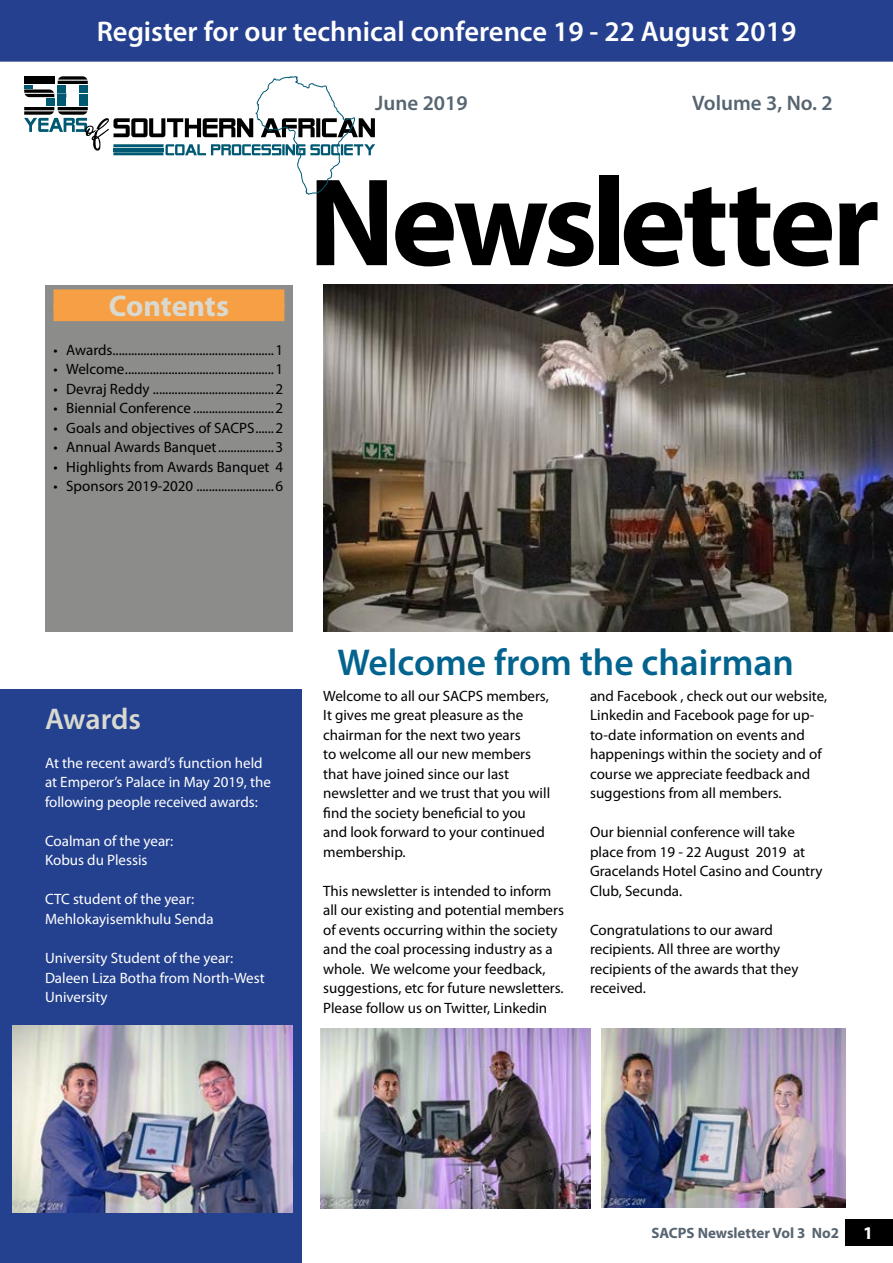
<style>
.page{position:relative;width:893px;height:1263px;background:#fff}
.page>*{position:absolute;margin:0;border:0;box-sizing:border-box;transform-origin:0 0}
.t1{font:700 126px "Myriad Pro";letter-spacing:-.035em;color:#000}
.t2{font:600 37.5px "Myriad Pro";color:#02648e}
.t3{font:700 30px "Myriad Pro";letter-spacing:-.005em;color:#d9d9d0}
.t4{font:600 30px "Myriad Pro";letter-spacing:-.005em;color:#d9d9d0}
.t5{font:600 28.5px "Myriad Pro";color:#fff}
.t6{font:600 21px "Myriad Pro";color:#576571}
.t7{font:700 18px "Myriad Pro";color:#fff}
.t8{font:15px/19.5px "Myriad Pro";color:#000}
.t9{font:15px/19.5px "Myriad Pro";color:#fff}
.t10{font:700 15px "Myriad Pro";color:#576571}
</style>
<div class="page">
<div style="left:45px;top:285px;width:248px;height:346px;background:#8c8c8b"></div>
<div style="left:54px;top:289px;width:230px;height:18px;background:#f79f45"></div>
<div style="left:54px;top:303px;width:230px;height:18px;background:#f79f45"></div>
<img style="left:323px;top:285px;width:570px;height:346px">
<div style="left:0;top:690px;width:302px;height:573px;background:#24418f"></div>
<div style="left:0;top:0;width:893px;height:62px;background:#25408f"></div>
<div style="left:846px;top:1219px;width:47px;height:26px;background:#000"></div>
<svg style="left:24px;top:76px;width:351px;height:119px"></svg>
<img style="left:12px;top:1025px;width:281px;height:187px">
<img style="left:601px;top:1029px;width:245px;height:178px">
<img style="left:320px;top:1029px;width:270px;height:180px">
<h3 class="t5" style="left:97px;top:13px;width:701px">Register for our technical conference 19 - 22 August 2019</h3>
<h3 class="t6" style="left:375px;top:89px;width:94px">June 2019</h3>
<h3 class="t6" style="left:692px;top:89px;width:142px">Volume 3, No. 2</h3>
<h3 class="t3" style="left:109px;top:286px;width:122px">Contents</h3>
<p class="t8" style="left:54px;top:340px;width:231px">• Awards....................................................1</p>
<p class="t8" style="left:54px;top:359px;width:231px">• Welcome................................................1</p>
<p class="t8" style="left:54px;top:379px;width:231px">• Devraj Reddy .......................................2</p>
<p class="t8" style="left:54px;top:398px;width:231px">• Biennial Conference ..........................2</p>
<p class="t8" style="left:54px;top:418px;width:231px">• Goals and objectives of SACPS......2</p>
<p class="t8" style="left:54px;top:437px;width:231px">• Annual Awards Banquet..................3</p>
<p class="t8" style="left:54px;top:457px;width:231px">• Highlights from Awards Banquet 4</p>
<p class="t8" style="left:54px;top:476px;width:231px">• Sponsors 2019-2020 .........................6</p>
<h1 class="t1" style="left:308px;top:141px;width:573px">Newsletter</h1>
<h3 class="t4" style="left:45px;top:700px;width:98px">Awards</h3>
<p class="t9" style="left:45px;top:753px;width:228px">At the recent award’s function held at Emperor’s Palace in May 2019, the following people received awards:</p>
<p class="t9" style="left:45px;top:831px;width:130px">Coalman of the year:<br>Kobus du Plessis</p>
<p class="t9" style="left:45px;top:889px;width:170px">CTC student of the year:<br>Mehlokayisemkhulu Senda</p>
<p class="t9" style="left:45px;top:948px;width:221px">University Student of the year:<br>Daleen Liza Botha from North-West<br>University</p>
<h2 class="t2" style="left:337px;top:638px;width:458px">Welcome from the chairman</h2>
<p class="t8" style="left:323px;top:686px;width:229px">Welcome to all our SACPS members,<br>It gives me great pleasure as the chairman for the next two years<br>to welcome all our new members that have joined since our last newsletter and we trust that you will find the society beneficial to you and look forward to your continued membership.</p>
<p class="t8" style="left:323px;top:881px;width:242px">This newsletter is intended to inform all our existing and potential members of events occurring within the society and the coal processing industry as a whole. We welcome your feedback, suggestions, etc for future newsletters.<br>Please follow us on Twitter, Linkedin</p>
<p class="t8" style="left:590px;top:686px;width:239px">and Facebook , check out our website, Linkedin and Facebook page for up&shy;to-date information on events and happenings within the society and of course we appreciate feedback and suggestions from all members.</p>
<p class="t8" style="left:590px;top:822px;width:234px">Our biennial conference will take place from 19 - 22 August 2019 at<br>Gracelands Hotel Casino and Country<br>Club, Secunda.</p>
<p class="t8" style="left:590px;top:920px;width:210px">Congratulations to our award recipients. All three are worthy recipients of the awards that they received.</p>
<p class="t10" style="left:651px;top:1223px;width:189px">SACPS Newsletter Vol 3 No2</p>
<p class="t7" style="left:863px;top:1221px;width:11px">1</p>
</div>
